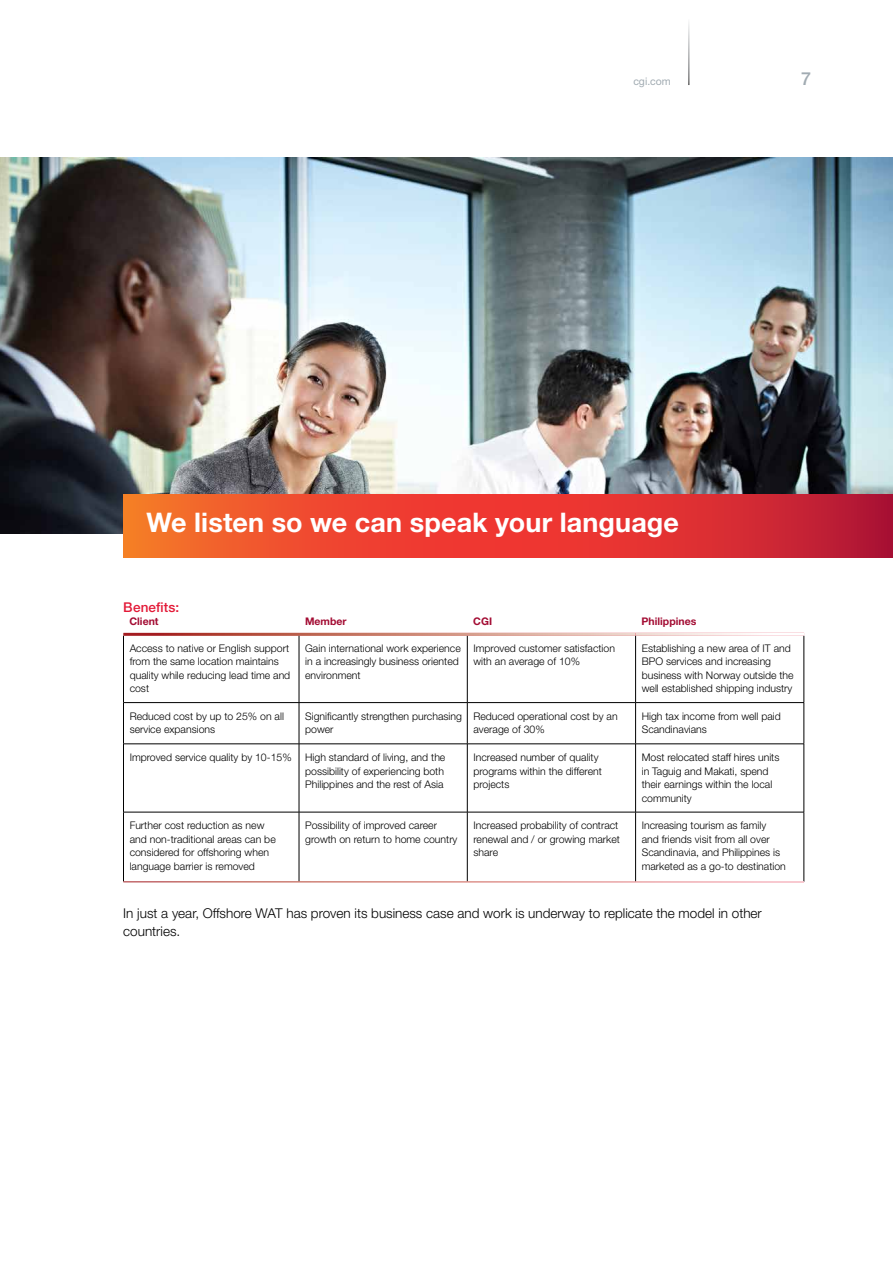
<style>
.page{position:relative;width:893px;height:1263px;background:#fff}
.page>*{position:absolute;margin:0;border:0;box-sizing:border-box;transform-origin:0 0}
.t1{font:700 27px "Helvetica Neue LT Std";letter-spacing:.005em;color:#fff}
.t2{font:500 18px "Helvetica Neue LT Std";color:#a1abb2}
.t3{font:300 13.5px/18px "Helvetica Neue LT Std";color:#000}
.t4{font:500 13.5px "Helvetica Neue LT Std";letter-spacing:.015em;color:#e31937}
.t5{font:300 10.5px/13.5px "Helvetica Neue LT Std";color:#000}
.t6{font:700 10.5px "Helvetica Neue LT Std";color:#a30c33}
.t7{font:10.5px "Helvetica Neue LT Std";color:#a1abb2}
</style>
<div class="page">
<hr style="left:123px;top:702px;width:176px;height:1px;background:#000">
<hr style="left:299px;top:702px;width:168px;height:1px;background:#000">
<hr style="left:467px;top:702px;width:169px;height:1px;background:#000">
<hr style="left:636px;top:702px;width:168px;height:1px;background:#000">
<hr style="left:123px;top:743px;width:176px;height:1px;background:#000">
<hr style="left:299px;top:743px;width:168px;height:1px;background:#000">
<hr style="left:467px;top:743px;width:169px;height:1px;background:#000">
<hr style="left:636px;top:743px;width:168px;height:1px;background:#000">
<hr style="left:123px;top:812px;width:176px;height:1px;background:#000">
<hr style="left:299px;top:812px;width:168px;height:1px;background:#000">
<hr style="left:467px;top:812px;width:169px;height:1px;background:#000">
<hr style="left:636px;top:812px;width:168px;height:1px;background:#000">
<hr style="left:299px;top:636px;width:1px;height:66px;background:#000">
<hr style="left:467px;top:636px;width:1px;height:66px;background:#000">
<hr style="left:635px;top:636px;width:1px;height:66px;background:#000">
<hr style="left:804px;top:636px;width:1px;height:66px;background:#000">
<hr style="left:299px;top:703px;width:1px;height:41px;background:#000">
<hr style="left:467px;top:703px;width:1px;height:41px;background:#000">
<hr style="left:635px;top:703px;width:1px;height:41px;background:#000">
<hr style="left:804px;top:703px;width:1px;height:41px;background:#000">
<hr style="left:299px;top:744px;width:1px;height:68px;background:#000">
<hr style="left:467px;top:744px;width:1px;height:68px;background:#000">
<hr style="left:635px;top:744px;width:1px;height:68px;background:#000">
<hr style="left:804px;top:744px;width:1px;height:68px;background:#000">
<hr style="left:299px;top:812px;width:1px;height:70px;background:#000">
<hr style="left:467px;top:812px;width:1px;height:70px;background:#000">
<hr style="left:635px;top:812px;width:1px;height:70px;background:#000">
<hr style="left:804px;top:812px;width:1px;height:70px;background:#000">
<hr style="left:123px;top:636px;width:1px;height:66px;background:#000">
<hr style="left:123px;top:703px;width:1px;height:41px;background:#000">
<hr style="left:123px;top:744px;width:1px;height:68px;background:#000">
<hr style="left:123px;top:812px;width:1px;height:70px;background:#000">
<hr style="left:123px;top:881px;width:176px;height:1px;background:#fff">
<hr style="left:299px;top:881px;width:168px;height:1px;background:#fff">
<hr style="left:467px;top:881px;width:169px;height:1px;background:#fff">
<img style="left:0;top:157px;width:893px;height:377px">
<svg style="left:123px;top:494px;width:770px;height:63px;background:#e33d30"></svg>
<p class="t7" style="left:633px;top:75px;width:39px">cgi.com</p>
<h2 class="t2" style="left:801px;top:68px;width:12px">7</h2>
<h1 class="t1" style="left:146px;top:506px;width:534px">We listen so we can speak your language</h1>
<p class="t4" style="left:123px;top:599px;width:58px">Benefits:</p>
<p class="t6" style="left:129px;top:615px;width:31px">Client</p>
<p class="t6" style="left:305px;top:615px;width:43px">Member</p>
<p class="t6" style="left:473px;top:615px;width:20px">CGI</p>
<p class="t6" style="left:642px;top:615px;width:56px">Philippines</p>
<p class="t5" style="left:130px;top:641px;width:162px">Access to native or English support from the same location maintains quality while reducing lead time and cost</p>
<p class="t5" style="left:305px;top:641px;width:157px">Gain international work experience in a increasingly business oriented environment</p>
<p class="t5" style="left:473px;top:641px;width:143px">Improved customer satisfaction with an average of 10%</p>
<p class="t5" style="left:642px;top:641px;width:153px">Establishing a new area of IT and<br>BPO services and increasing business with Norway outside the well established shipping industry</p>
<p class="t5" style="left:130px;top:709px;width:156px">Reduced cost by up to 25% on all service expansions</p>
<p class="t5" style="left:305px;top:709px;width:158px">Significantly strengthen purchasing power</p>
<p class="t5" style="left:473px;top:709px;width:146px">Reduced operational cost by an average of 30%</p>
<p class="t5" style="left:642px;top:709px;width:141px">High tax income from well paid<br>Scandinavians</p>
<p class="t5" style="left:130px;top:750px;width:164px">Improved service quality by 10-15%</p>
<p class="t5" style="left:305px;top:750px;width:142px">High standard of living, and the possibility of experiencing both<br>Philippines and the rest of Asia</p>
<p class="t5" style="left:473px;top:750px;width:130px">Increased number of quality programs within the different projects</p>
<p class="t5" style="left:642px;top:750px;width:139px">Most relocated staff hires units in Taguig and Makati, spend their earnings within the local community</p>
<p class="t5" style="left:130px;top:819px;width:148px">Further cost reduction as new and non-traditional areas can be considered for offshoring when language barrier is removed</p>
<p class="t5" style="left:305px;top:819px;width:154px">Possibility of improved career growth on return to home country</p>
<p class="t5" style="left:473px;top:819px;width:148px">Increased probability of contract renewal and / or growing market share</p>
<p class="t5" style="left:642px;top:819px;width:146px">Increasing tourism as family and friends visit from all over<br>Scandinavia, and Philippines is marketed as a go-to destination</p>
<p class="t3" style="left:123px;top:904px;width:640px">In just a year, Offshore WAT has proven its business case and work is underway to replicate the model in other countries.</p>
</div>
